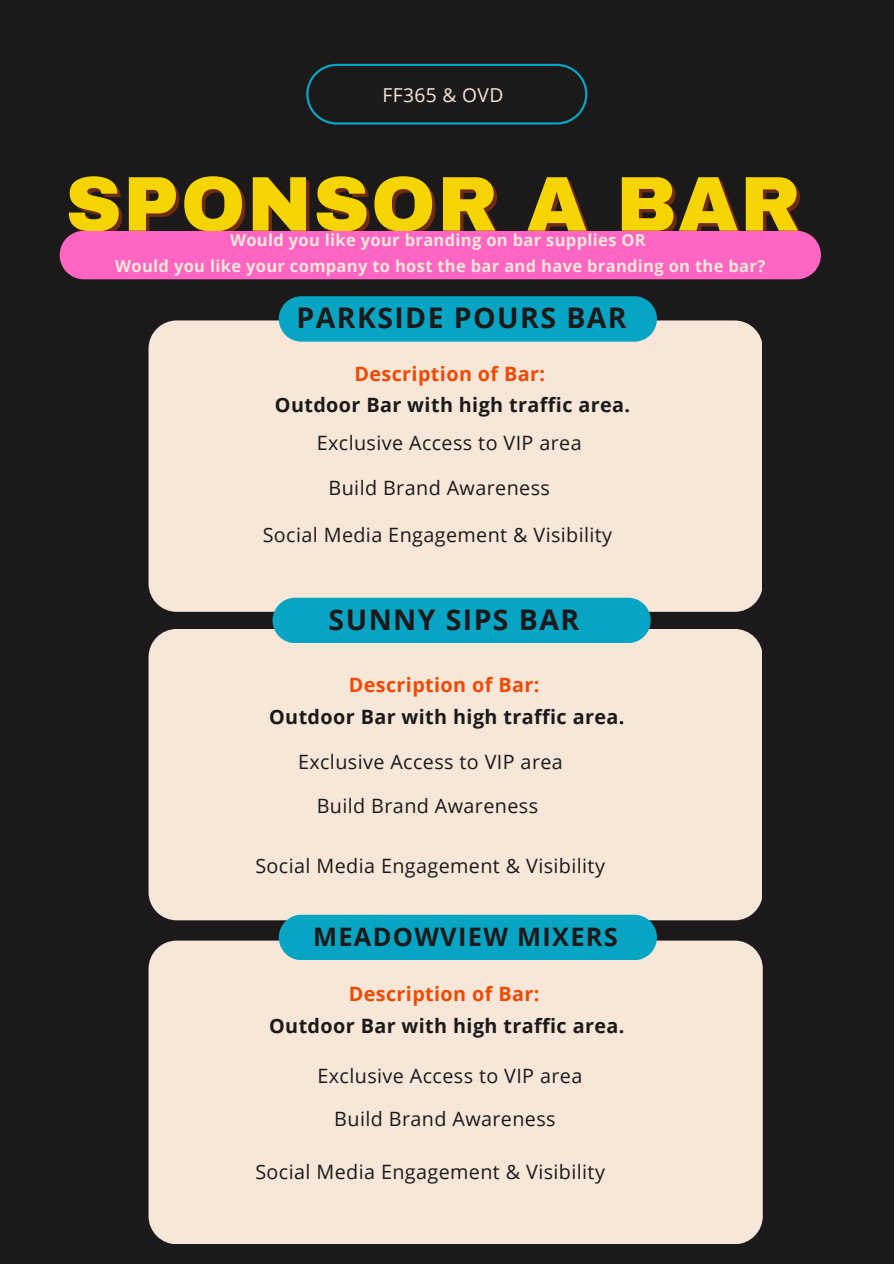
<style>
.page{position:relative;width:894px;height:1264px;background:#fff}
.page>*{position:absolute;margin:0;border:0;box-sizing:border-box;transform-origin:0 0}
.t1{font:900 77.7px "Archivo";letter-spacing:.02em;color:#f4d502}
.t2{font:700 28.5px "Open Sans";letter-spacing:.05em;color:#1c191a}
.t3{font:700 25.5px "Open Sans";letter-spacing:.05em;color:#1c191a}
.t4{font:19.8px "Open Sans";letter-spacing:.02em;color:#1c191a}
.t5{font:700 19.8px/31.5px "Open Sans";letter-spacing:.02em;color:#1c191a;text-align:center}
.t6{font:19.2px "Open Sans";letter-spacing:.02em;color:#f6e7d8}
.t7{font:700 16.5px "Open Sans";letter-spacing:.02em;color:#f6e7d8}
.s1{color:#f14902}
</style>
<div class="page">
<div style="left:0;top:0;width:893px;height:1263px;background:#1c191a"></div>
<svg style="left:306px;top:64px;width:281px;height:61px"></svg>
<div style="left:148px;top:320px;width:614px;height:292px;background:#f6e7d8;border-radius:28px"></div>
<div style="left:148px;top:940px;width:614px;height:304px;background:#f6e7d8;border-radius:28px"></div>
<div style="left:148px;top:629px;width:614px;height:291px;background:#f6e7d8;border-radius:28px"></div>
<div style="left:279px;top:914px;width:377px;height:46px;background:#07a5c3"></div>
<div style="left:279px;top:296px;width:377px;height:46px;background:#07a5c3"></div>
<div style="left:272px;top:597px;width:378px;height:46px;background:#07a5c3"></div>
<div style="left:60px;top:231px;width:760px;height:48px;background:#ff66c4"></div>
<p class="t6" style="left:382px;top:81px;width:122px">FF365 &amp; OVD</p>
<h1 class="t1" style="left:65px;top:162px;width:736px">SPONSOR A BAR</h1>
<h6 class="t7" style="left:230px;top:228px;width:417px">Would you like your branding on bar supplies OR</h6>
<h5 class="t7" style="left:115px;top:254px;width:651px">Would you like your company to host the bar and have branding on the bar?</h5>
<p class="t2" style="left:296px;top:297px;width:331px">PARKSIDE POURS BAR</p>
<h2 class="t5" style="left:275px;top:357px;width:356px"><span class="s1">Description of Bar:<br></span>Outdoor Bar with high traffic area.</h2>
<h6 class="t4" style="left:317px;top:429px;width:266px">Exclusive Access to VIP area</h6>
<h6 class="t4" style="left:328px;top:474px;width:223px">Build Brand Awareness</h6>
<h6 class="t4" style="left:262px;top:520px;width:351px">Social Media Engagement &amp; Visibility</h6>
<h2 class="t2" style="left:328px;top:599px;width:252px">SUNNY SIPS BAR</h2>
<h5 class="t5" style="left:269px;top:668px;width:356px"><span class="s1">Description of Bar:<br></span>Outdoor Bar with high traffic area.</h5>
<h6 class="t4" style="left:298px;top:747px;width:266px">Exclusive Access to VIP area</h6>
<h6 class="t4" style="left:317px;top:791px;width:223px">Build Brand Awareness</h6>
<h6 class="t4" style="left:255px;top:851px;width:351px">Social Media Engagement &amp; Visibility</h6>
<h5 class="t3" style="left:313px;top:919px;width:306px">MEADOWVIEW MIXERS</h5>
<h3 class="t5" style="left:269px;top:977px;width:356px"><span class="s1">Description of Bar:<br></span>Outdoor Bar with high traffic area.</h3>
<h6 class="t4" style="left:317px;top:1062px;width:266px">Exclusive Access to VIP area</h6>
<h6 class="t4" style="left:334px;top:1104px;width:223px">Build Brand Awareness</h6>
<h6 class="t4" style="left:255px;top:1158px;width:351px">Social Media Engagement &amp; Visibility</h6>
</div>
